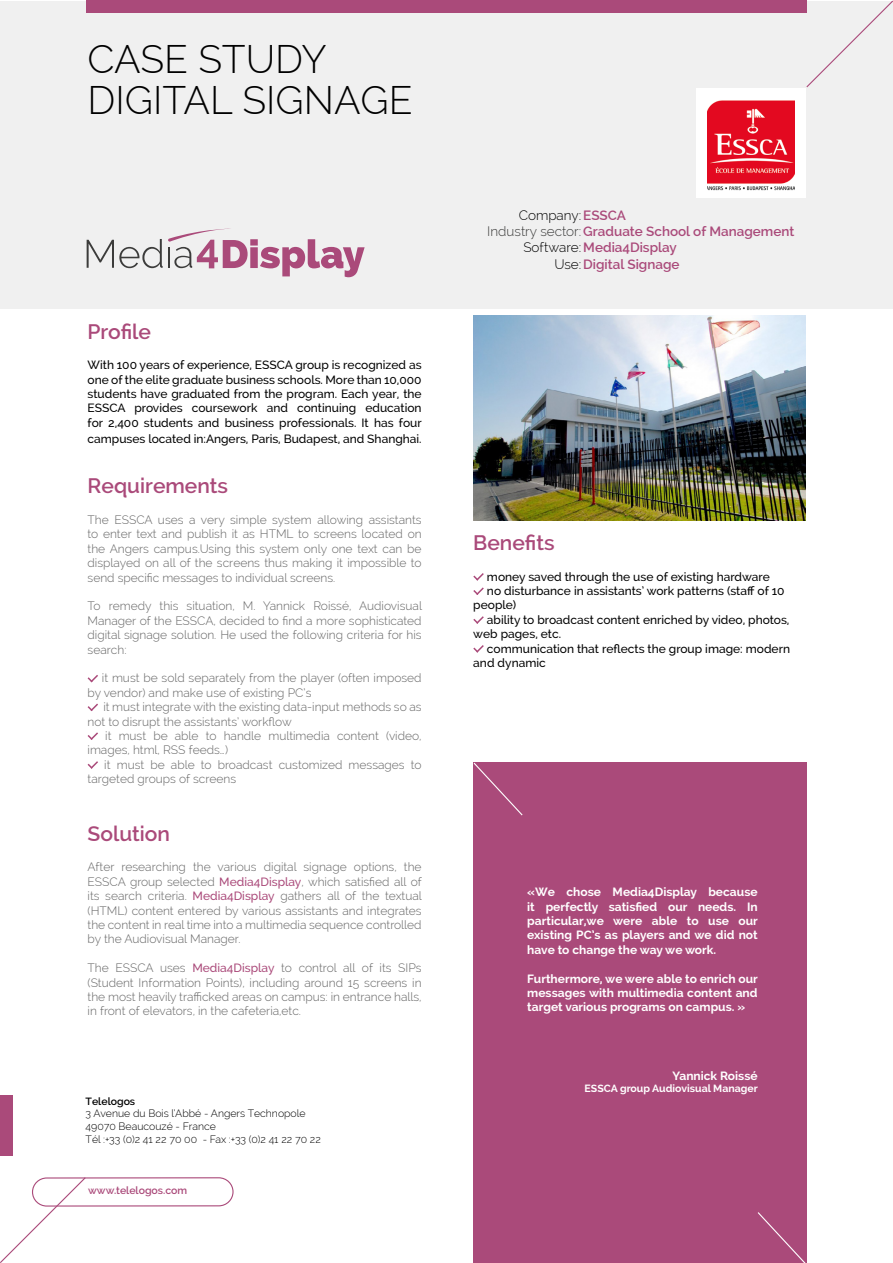
<style>
.page{position:relative;width:893px;height:1263px;background:#fff}
.page>*{position:absolute;margin:0;border:0;box-sizing:border-box;transform-origin:0 0}
.t1{font:300 39px/40.5px "Raleway";color:#000}
.t2{font:600 21px "Raleway";color:#aa4a7a}
.t3{font:600 13.5px "Raleway";color:#aa4a7a}
.t4{font:300 13.5px "Raleway";color:#000}
.t5{font:300 12px/14.4px "Raleway";color:#646464;text-align:justify}
.t6{font:500 12px/14.4px "Raleway";color:#000;text-align:justify}
.t7{font:700 12px/14.4px "Raleway";color:#fff;text-align:justify}
.t8{font:300 10.5px/12.6px "Raleway";color:#000}
.t9{font:700 10.5px "Raleway";color:#fff}
.t10{font:600 10.5px "Raleway";color:#aa4a7a}
.t11{font:600 10.5px "Raleway";color:#000}
.s1{font-weight:500;color:#aa4a7a}
.s2{font-weight:600;color:#aa4a7a}
.s3{font-weight:300;color:#3c3c3b}
.s4{font-weight:300;color:#000}
</style>
<div class="page">
<div style="left:0;top:1px;width:892px;height:307px;background:#f0f0f0"></div>
<div style="left:696px;top:88px;width:110px;height:109px;background:#fff"></div>
<svg style="left:87px;top:675px;width:11px;height:8px"></svg>
<svg style="left:87px;top:703px;width:11px;height:8px"></svg>
<svg style="left:87px;top:732px;width:11px;height:8px"></svg>
<svg style="left:87px;top:761px;width:11px;height:8px"></svg>
<svg style="left:473px;top:573px;width:11px;height:22px"></svg>
<svg style="left:473px;top:616px;width:11px;height:8px"></svg>
<svg style="left:473px;top:645px;width:11px;height:8px"></svg>
<div style="left:473px;top:762px;width:333px;height:500px;background:#aa4a7a"></div>
<img style="left:708px;top:100px;width:86px;height:90px">
<div style="left:86px;top:0;width:720px;height:13px;background:#aa4a7a"></div>
<div style="left:0;top:1095px;width:13px;height:60px;background:#aa4a7a"></div>
<img style="left:474px;top:316px;width:332px;height:205px">
<svg style="left:806px;top:0;width:87px;height:89px"></svg>
<svg style="left:473px;top:762px;width:50px;height:54px"></svg>
<svg style="left:756px;top:1211px;width:51px;height:52px"></svg>
<svg style="left:0;top:1177px;width:234px;height:86px"></svg>
<svg style="left:87px;top:229px;width:278px;height:48px"></svg>
<h1 class="t1" style="left:88px;top:39px;width:327px">CASE STUDY<br>DIGITAL SIGNAGE</h1>
<h2 class="t2" style="left:88px;top:319px;width:65px">Profile</h2>
<p class="t6" style="left:88px;top:358px;width:336px">With 100 years of experience, ESSCA group is recognized as one of the elite graduate business schools. More than 10,000 students have graduated from the program. Each year, the ESSCA provides coursework and continuing education for 2,400 students and business professionals. It has four</p>
<p class="t6" style="left:88px;top:431px;width:336px">campuses located in:Angers, Paris, Budapest, and Shanghai.</p>
<h2 class="t2" style="left:88px;top:474px;width:142px">Requirements</h2>
<p class="t5" style="left:88px;top:512px;width:336px">The ESSCA uses a very simple system allowing assistants to enter text and publish it as HTML to screens located on the Angers campus.Using this system only one text can be displayed on all of the screens thus making it impossible to send specific messages to individual screens.</p>
<p class="t5" style="left:88px;top:599px;width:336px">To remedy this situation, M. Yannick Roissé, Audiovisual Manager of the ESSCA, decided to find a more sophisticated digital signage solution. He used the following criteria for his search:</p>
<p class="t5" style="left:88px;top:671px;width:336px;text-indent:14px">it must be sold separately from the player (often imposed by vendor) and make use of existing PC’s</p>
<p class="t5" style="left:88px;top:700px;width:336px;text-indent:16px">it must integrate with the existing data-input methods so as not to disrupt the assistants’ workflow</p>
<p class="t5" style="left:88px;top:728px;width:336px;text-indent:18px">it must be able to handle multimedia content (video, images, html, RSS feeds…)</p>
<p class="t5" style="left:88px;top:757px;width:336px;text-indent:17px">it must be able to broadcast customized messages to targeted groups of screens</p>
<h2 class="t2" style="left:88px;top:821px;width:84px">Solution</h2>
<p class="t5" style="left:88px;top:860px;width:336px">After researching the various digital signage options, the ESSCA group selected <span class="s1">Media4Display</span>, which satisfied all of its search criteria. <span class="s1">Media4Display</span> gathers all of the textual (HTML) content entered by various assistants and integrates the content in real time into a multimedia sequence controlled by the Audiovisual Manager.</p>
<p class="t5" style="left:88px;top:961px;width:336px">The ESSCA uses <span class="s1">Media4Display</span> to control all of its SIPs (Student Information Points), including around 15 screens in the most heavily trafficked areas on campus: in entrance halls, in front of elevators, in the cafeteria,etc.</p>
<p class="t11" style="left:86px;top:1095px;width:51px">Telelogos</p>
<p class="t8" style="left:86px;top:1107px;width:237px">3 Avenue du Bois l’Abbé - Angers Technopole<br>49070 Beaucouzé - France<br>Tél :+33 (0)2 41 22 70 00 - Fax :+33 (0)2 41 22 70 22</p>
<p class="t10" style="left:88px;top:1184px;width:100px">www.telelogos.com</p>
<p class="t4" style="left:519px;top:207px;width:109px">Company:<span class="s2">ESSCA</span></p>
<p class="t3" style="left:487px;top:224px;width:309px"><span class="s3">Industry sector:</span>Graduate School of Management</p>
<p class="t3" style="left:523px;top:240px;width:155px"><span class="s4">Software:</span>Media4Display</p>
<p class="t3" style="left:554px;top:256px;width:127px"><span class="s4">Use:</span>Digital Signage</p>
<h2 class="t2" style="left:473px;top:530px;width:83px">Benefits</h2>
<p class="t6" style="left:487px;top:569px;width:284px">money saved through the use of existing hardware</p>
<p class="t6" style="left:487px;top:584px;width:299px">no disturbance in assistants’ work patterns (staff of 10</p>
<p class="t6" style="left:473px;top:598px;width:44px">people)</p>
<p class="t6" style="left:487px;top:612px;width:304px">ability to broadcast content enriched by video, photos,</p>
<p class="t6" style="left:473px;top:627px;width:89px">web pages, etc.</p>
<p class="t6" style="left:487px;top:641px;width:305px">communication that reflects the group image: modern</p>
<p class="t6" style="left:473px;top:656px;width:74px">and dynamic</p>
<p class="t7" style="left:527px;top:885px;width:232px">«We chose Media4Display because it perfectly satisfied our needs. In particular,we were able to use our existing PC’s as players and we did not have to change the way we work.</p>
<p class="t7" style="left:527px;top:971px;width:232px">Furthermore, we were able to enrich our messages with multimedia content and target various programs on campus. »</p>
<p class="t7" style="left:673px;top:1068px;width:87px">Yannick Roissé</p>
<p class="t9" style="left:585px;top:1083px;width:175px">ESSCA group Audiovisual Manager</p>
</div>
